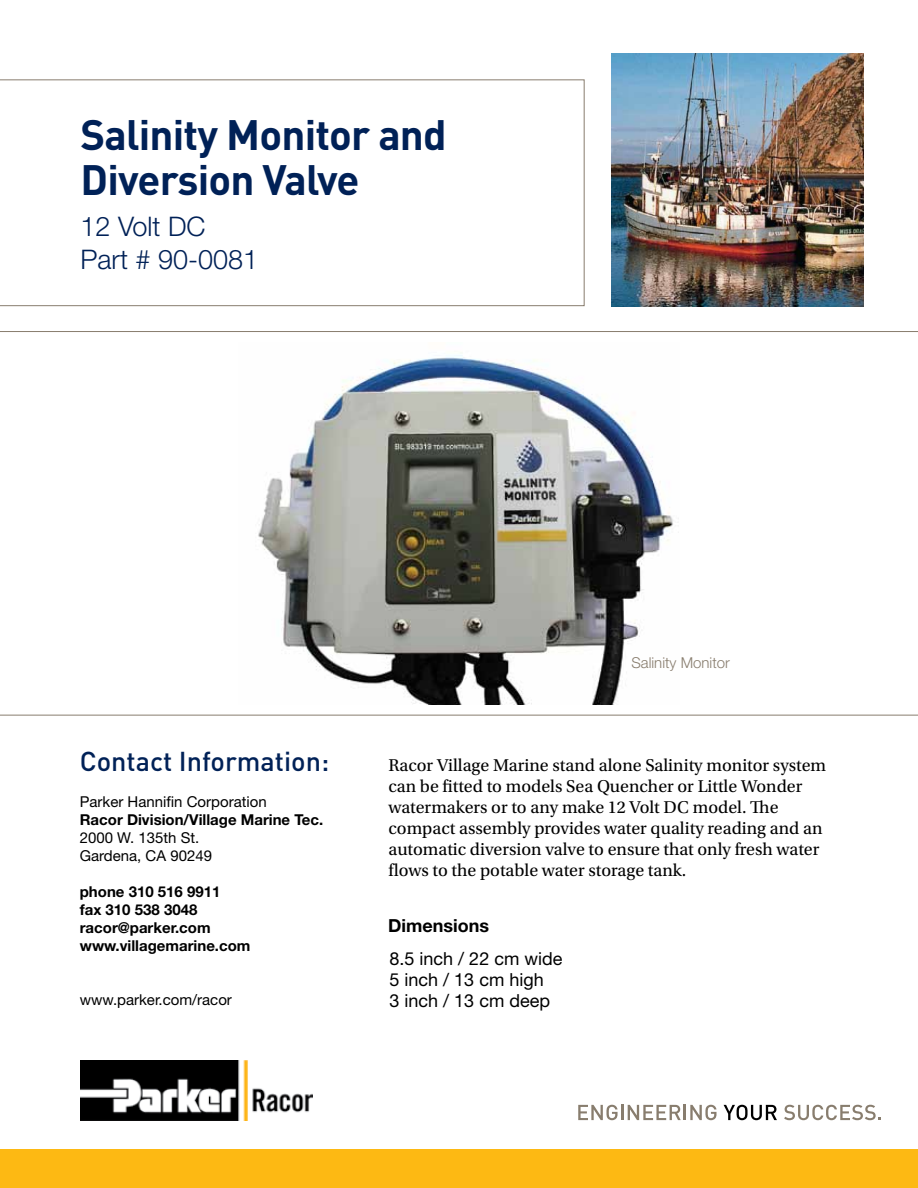
<style>
.page{position:relative;width:918px;height:1188px;background:#fff}
.page>*{position:absolute;margin:0;border:0;box-sizing:border-box;transform-origin:0 0}
.t1{font:700 42px/45px "DINOT";letter-spacing:-.02em;color:#002157}
.t2{font:300 27px/32.4px "Helvetica Neue LT Std";color:#002157}
.t3{font:500 27px "DINOT";color:#002157}
.t4{font:18px/21px "Utopia Std";color:#000}
.t5{font:18px/21px "Helvetica Neue LT Std";color:#000}
.t6{font:700 18px "Helvetica Neue LT Std";color:#000}
.t7{font:700 15px/18px "Helvetica Neue LT Std";color:#000}
.t8{font:15px/18px "Helvetica Neue LT Std";color:#000}
.t9{font:300 15px "Helvetica Neue LT Std";color:#887d6e}
</style>
<div class="page">
<svg style="left:0;top:331px;width:918px;height:385px"></svg>
<img style="left:238px;top:343px;width:441px;height:361px">
<svg style="left:578px;top:1105px;width:139px;height:15px"></svg>
<svg style="left:724px;top:1105px;width:53px;height:15px"></svg>
<svg style="left:784px;top:1105px;width:97px;height:15px"></svg>
<svg style="left:0;top:79px;width:585px;height:227px"></svg>
<div style="left:0;top:1150px;width:918px;height:38px;background:#fdb913"></div>
<img style="left:81px;top:1061px;width:231px;height:59px">
<img style="left:612px;top:53px;width:251px;height:253px">
<h1 class="t1" style="left:81px;top:111px;width:368px">Salinity Monitor and<br>Diversion Valve</h1>
<h2 class="t2" style="left:81px;top:210px;width:179px">12 Volt DC<br>Part # 90-0081</h2>
<p class="t9" style="left:632px;top:653px;width:100px">Salinity Monitor</p>
<h2 class="t3" style="left:80px;top:743px;width:251px">Contact Information:</h2>
<p class="t8" style="left:80px;top:793px;width:188px">Parker Hannifin Corporation</p>
<p class="t7" style="left:80px;top:811px;width:245px">Racor Division/Village Marine Tec.</p>
<p class="t8" style="left:80px;top:829px;width:134px">2000 W. 135th St.<br>Gardena, CA 90249</p>
<p class="t7" style="left:80px;top:883px;width:172px">phone 310 516 9911<br>fax 310 538 3048 racor@parker.com www.villagemarine.com</p>
<p class="t8" style="left:80px;top:991px;width:154px">www.parker.com/racor</p>
<p class="t4" style="left:388px;top:755px;width:439px">Racor Village Marine stand alone Salinity monitor system can be fitted to models Sea Quencher or Little Wonder watermakers or to any make 12 Volt DC model. The compact assembly provides water quality reading and an automatic diversion valve to ensure that only fresh water flows to the potable water storage tank.</p>
<p class="t6" style="left:388px;top:914px;width:102px">Dimensions</p>
<p class="t5" style="left:390px;top:948px;width:174px">8.5 inch / 22 cm wide<br>5 inch / 13 cm high<br>3 inch / 13 cm deep</p>
</div>
